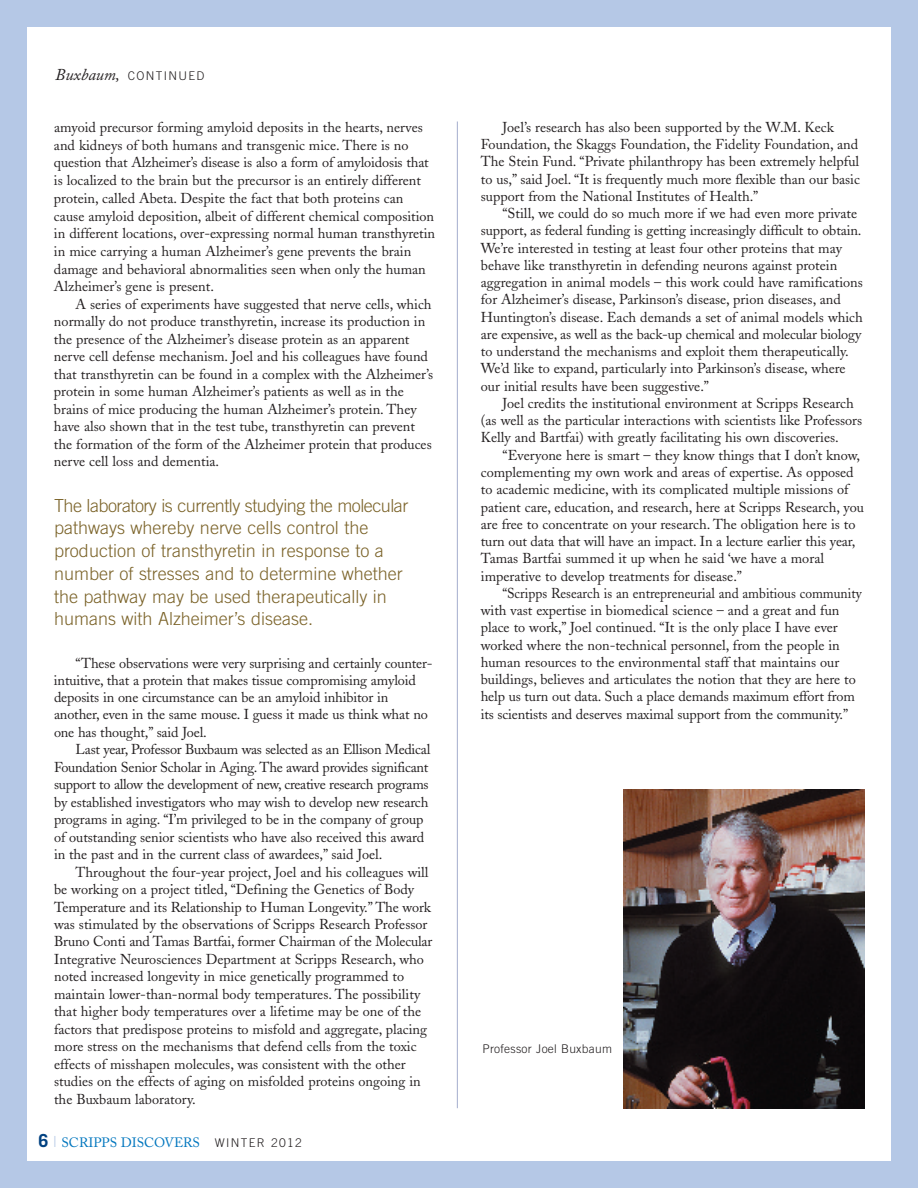
<style>
.page{position:relative;width:918px;height:1188px;background:#b5c8e6}
.page>*{position:absolute;margin:0;border:0;box-sizing:border-box;transform-origin:0 0}
.t1{font:300 18px/22.8px "Trade Gothic";color:#7b6329}
.t2{font:14.25px/17.5px "Adobe Caslon";color:#231f20}
.t3{font:14.25px/17.2px "Adobe Caslon";color:#231f20;scale:.95 1}
.t4{font:13.5px "Adobe Caslon";color:#0076be}
.t5{font:300 12px "Trade Gothic";letter-spacing:.02em;color:#231f20}
.t6{font:300 12px "Trade Gothic";letter-spacing:.11em;color:#231f20}
.s1{font-family:"Adobe Caslon";font-weight:400;font-style:italic;font-size:16.5px}
.s2{font-family:"Trade Gothic";font-weight:700;font-size:18px;color:#014181}
.s3{font-family:"Caslon Five Forty";font-size:15.75px;color:#b5c8e6}
.s4{font-family:"Trade Gothic";font-weight:300;font-size:12px;color:#231f20}
</style>
<div class="page">
<div style="left:27px;top:27px;width:864px;height:1134px;background:#fff"></div>
<hr style="left:457px;top:122px;width:1px;height:986px;background:#a4adcd">
<img style="left:624px;top:789px;width:240px;height:319px">
<p class="t6" style="left:55px;top:71px;width:151px"><span class="s1">Buxbaum,</span> CONTINUED</p>
<p class="t2" style="left:54px;top:120px;width:383px">amyoid precursor forming amyloid deposits in the hearts, nerves and kidneys of both humans and transgenic mice. There is no question that Alzheimer’s disease is also a form of amyloidosis that is localized to the brain but the precursor is an entirely different protein, called Abeta. Despite the fact that both proteins can cause amyloid deposition, albeit of different chemical composition in different locations, over-expressing normal human transthyretin in mice carrying a human Alzheimer’s gene prevents the brain damage and behavioral abnormalities seen when only the human Alzheimer’s gene is present.</p>
<p class="t2" style="left:54px;top:297px;width:381px;text-indent:22px">A series of experiments have suggested that nerve cells, which normally do not produce transthyretin, increase its production in the presence of the Alzheimer’s disease protein as an apparent nerve cell defense mechanism. Joel and his colleagues have found that transthyretin can be found in a complex with the Alzheimer’s protein in some human Alzheimer’s patients as well as in the brains of mice producing the human Alzheimer’s protein. They have also shown that in the test tube, transthyretin can prevent the formation of the form of the Alzheimer protein that produces nerve cell loss and dementia.</p>
<p class="t1" style="left:54px;top:495px;width:356px">The laboratory is currently studying the molecular pathways whereby nerve cells control the production of transthyretin in response to a number of stresses and to determine whether the pathway may be used therapeutically in humans with Alzheimer’s disease.</p>
<p class="t2" style="left:54px;top:656px;width:380px;line-height:17.1px;text-indent:22px">“These observations were very surprising and certainly counter&shy;intuitive, that a protein that makes tissue compromising amyloid deposits in one circumstance can be an amyloid inhibitor in another, even in the same mouse. I guess it made us think what no one has thought,” said Joel.</p>
<p class="t2" style="left:54px;top:742px;width:378px;text-indent:22px">Last year, Professor Buxbaum was selected as an Ellison Medical Foundation Senior Scholar in Aging. The award provides significant support to allow the development of new, creative research programs by established investigators who may wish to develop new research programs in aging. “I’m privileged to be in the company of group of outstanding senior scientists who have also received this award in the past and in the current class of awardees,” said Joel.</p>
<p class="t2" style="left:54px;top:865px;width:380px;text-indent:22px">Throughout the four-year project, Joel and his colleagues will be working on a project titled, “Defining the Genetics of Body Temperature and its Relationship to Human Longevity.” The work was stimulated by the observations of Scripps Research Professor Bruno Conti and Tamas Bartfai, former Chairman of the Molecular Integrative Neurosciences Department at Scripps Research, who noted increased longevity in mice genetically programmed to maintain lower-than-normal body temperatures. The possibility that higher body temperatures over a lifetime may be one of the factors that predispose proteins to misfold and aggregate, placing more stress on the mechanisms that defend cells from the toxic effects of misshapen molecules, was consistent with the other studies on the effects of aging on misfolded proteins ongoing in the Buxbaum laboratory.</p>
<p class="t4" style="left:39px;top:1137px;width:265px"><span class="s2">6</span> <span class="s3">|</span> SCRIPPS DISCOVERS <span class="s4">WINTER 2012</span></p>
<p class="t2" style="left:481px;top:120px;width:381px;text-indent:22px">Joel’s research has also been supported by the W.M. Keck Foundation, the Skaggs Foundation, the Fidelity Foundation, and The Stein Fund. “Private philanthropy has been extremely helpful to us,” said Joel. “It is frequently much more flexible than our basic support from the National Institutes of Health.”</p>
<p class="t2" style="left:481px;top:207px;width:384px;text-indent:22px">“Still, we could do so much more if we had even more private support, as federal funding is getting increasingly difficult to obtain.<br>We’re interested in testing at least four other proteins that may behave like transthyretin in defending neurons against protein aggregation in animal models – this work could have ramifications for Alzheimer’s disease, Parkinson’s disease, prion diseases, and Huntington’s disease. Each demands a set of animal models which are expensive, as well as the back-up chemical and molecular biology to understand the mechanisms and exploit them therapeutically.<br>We’d like to expand, particularly into Parkinson’s disease, where our initial results have been suggestive.”</p>
<p class="t2" style="left:481px;top:396px;width:383px;text-indent:22px">Joel credits the institutional environment at Scripps Research (as well as the particular interactions with scientists like Professors<br>Kelly and Bartfai) with greatly facilitating his own discoveries.</p>
<p class="t2" style="left:481px;top:448px;width:385px;text-indent:22px">“Everyone here is smart – they know things that I don’t know, complementing my own work and areas of expertise. As opposed to academic medicine, with its complicated multiple missions of patient care, education, and research, here at Scripps Research, you are free to concentrate on your research. The obligation here is to turn out data that will have an impact. In a lecture earlier this year, Tamas Bartfai summed it up when he said ‘we have a moral imperative to develop treatments for disease.”</p>
<p class="t3" style="left:481px;top:586px;width:403px;text-indent:22px">“Scripps Research is an entrepreneurial and ambitious community with vast expertise in biomedical science – and a great and fun place to work,” Joel continued. “It is the only place I have ever worked where the non-technical personnel, from the people in human resources to the environmental staff that maintains our buildings, believes and articulates the notion that they are here to help us turn out data. Such a place demands maximum effort from its scientists and deserves maximal support from the community.”</p>
<p class="t5" style="left:482px;top:1044px;width:131px">Professor Joel Buxbaum</p>
</div>
